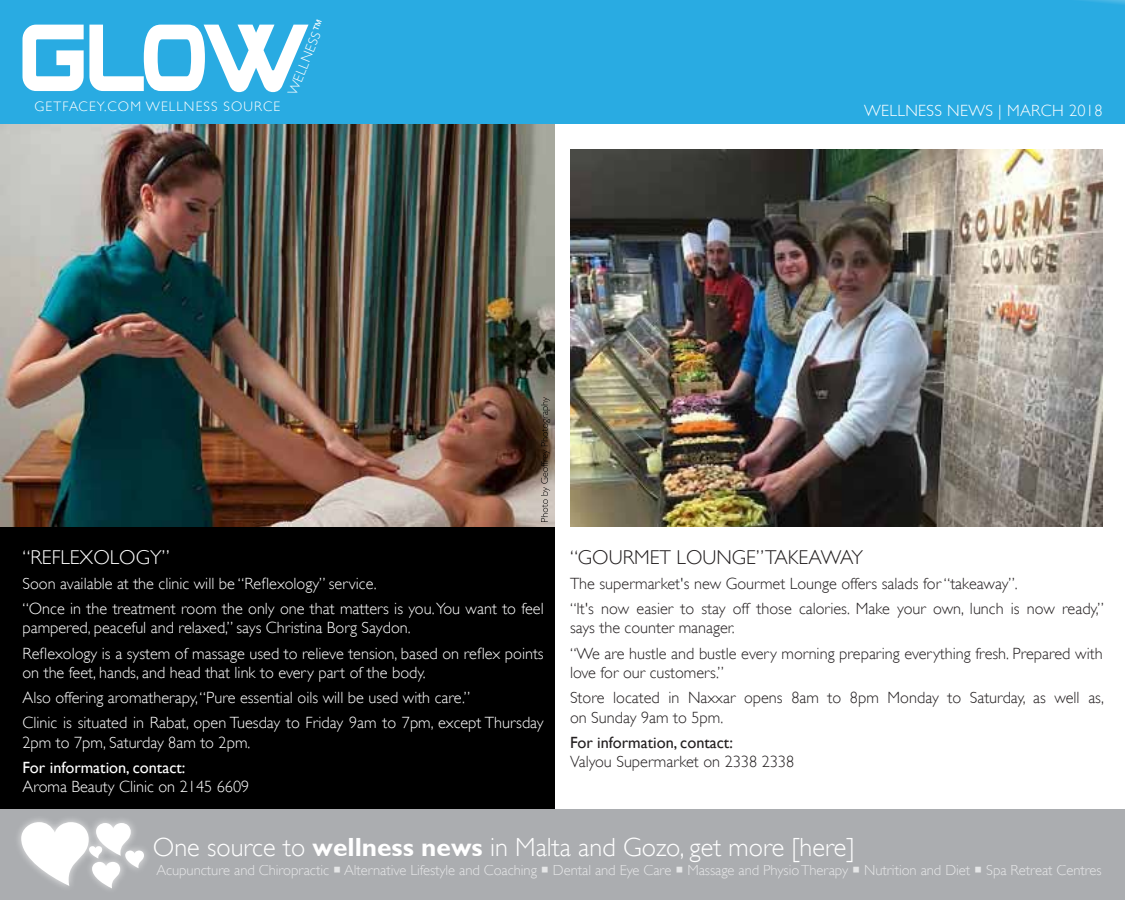
<style>
.page{position:relative;width:1125px;height:900px;background:#fff}
.page>*{position:absolute;margin:0;border:0;box-sizing:border-box;transform-origin:0 0}
.t1{font:300 26.25px "Gill Sans";color:#fff}
.t2{font:300 20px "Gill Sans";color:#231f20}
.t3{font:300 20px "Gill Sans";color:#fff}
.t4{font:300 16.25px/25.1px "Gill Sans";color:#fff}
.t5{font:300 16.25px/25.1px "Gill Sans";color:#231f20}
.t6{font:16.25px "Gill Sans";color:#231f20}
.t7{font:16.25px "Gill Sans";color:#fff}
.t8{font:300 16.25px "Gill Sans";letter-spacing:.02em;color:#fff}
.t9{font:300 14.62px "Gill Sans";letter-spacing:-.005em;color:#fff}
.t10{font:300 13.75px "Gill Sans";letter-spacing:.08em;color:#fff}
.s1{font-weight:400}
.s2{font-weight:700}
</style>
<div class="page">
<div style="left:0;top:497px;width:555px;height:349px;background:#000"></div>
<img style="left:0;top:123px;width:555px;height:404px">
<div style="left:0;top:809px;width:1125px;height:91px;background:#abadb0"></div>
<div style="left:13px;top:814px;width:83px;height:79px;background:#fff;opacity:.75"></div>
<div style="left:89px;top:815px;width:49px;height:48px;background:#aeb0b3"></div>
<div style="left:84px;top:854px;width:44px;height:41px;background:#abadb0"></div>
<div style="left:117px;top:843px;width:35px;height:32px;background:#fff;opacity:.75"></div>
<svg style="left:21px;top:822px;width:123px;height:66px"></svg>
<img style="left:570px;top:149px;width:532px;height:378px">
<svg style="left:541px;top:397px;width:9px;height:125px"></svg>
<div style="left:0;top:0;width:1125px;height:123px;background:#29abe2"></div>
<svg style="left:23px;top:25px;width:286px;height:67px"></svg>
<p class="t10" style="left:284px;top:91px;width:83px;rotate:-68deg">WELLNESS<span class="s1">™</span></p>
<p class="t10" style="left:35px;top:98px;width:247px">GETFACEY.COM WELLNESS SOURCE</p>
<p class="t8" style="left:864px;top:101px;width:240px">WELLNESS NEWS | MARCH 2018</p>
<p class="t3" style="left:22px;top:545px;width:149px">“REFLEXOLOGY”</p>
<p class="t4" style="left:22px;top:571px;width:523px">Soon available at the clinic will be “Reflexology” service.<br>“Once in the treatment room the only one that matters is you. You want to feel</p>
<p class="t4" style="left:22px;top:615px;width:523px">pampered, peaceful and relaxed,” says Christina Borg Saydon.<br>Reflexology is a system of massage used to relieve tension, based on reflex points</p>
<p class="t4" style="left:22px;top:660px;width:523px">on the feet, hands, and head that link to every part of the body.<br>Also offering aromatherapy, “Pure essential oils will be used with care.”<br>Clinic is situated in Rabat, open Tuesday to Friday 9am to 7pm, except Thursday</p>
<p class="t4" style="left:22px;top:730px;width:229px">2pm to 7pm, Saturday 8am to 2pm.</p>
<p class="t7" style="left:22px;top:758px;width:164px">For information, contact:</p>
<p class="t4" style="left:22px;top:774px;width:228px">Aroma Beauty Clinic on 2145 6609</p>
<p class="t2" style="left:570px;top:545px;width:295px">“GOURMET LOUNGE” TAKEAWAY</p>
<p class="t5" style="left:570px;top:571px;width:535px">The supermarket's new Gourmet Lounge offers salads for “takeaway”.<br>“It's now easier to stay off those calories. Make your own, lunch is now ready,”</p>
<p class="t5" style="left:570px;top:615px;width:534px">says the counter manager.<br>“We are hustle and bustle every morning preparing everything fresh. Prepared with</p>
<p class="t5" style="left:570px;top:660px;width:535px">love for our customers.”<br>Store located in Naxxar opens 8am to 8pm Monday to Saturday, as well as,</p>
<p class="t5" style="left:570px;top:705px;width:155px">on Sunday 9am to 5pm.</p>
<p class="t6" style="left:570px;top:733px;width:164px">For information, contact:</p>
<p class="t5" style="left:570px;top:749px;width:226px">Valyou Supermarket on 2338 2338</p>
<h1 class="t1" style="left:153px;top:832px;width:703px">One source to <span class="s2">wellness news</span> in Malta and Gozo, get more [here]</h1>
<p class="t9" style="left:156px;top:862px;width:947px">Acupuncture and Chiropractic ○ Alternative Lifestyle and Coaching ○ Dental and Eye Care ○ Massage and Physio Therapy ○ Nutrition and Diet ○ Spa Retreat Centres</p>
</div>
